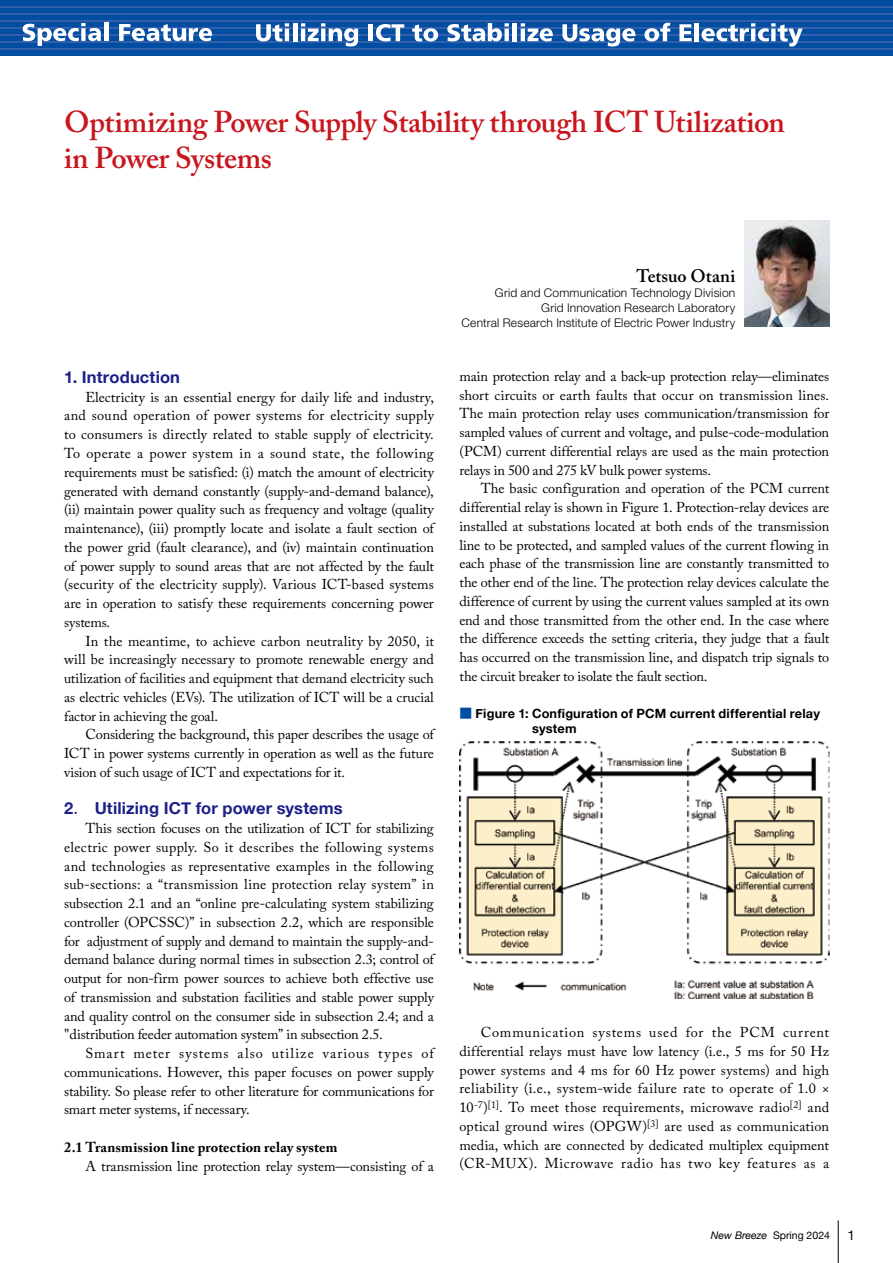
<style>
.page{position:relative;width:893px;height:1263px;background:#fff}
.page>*{position:absolute;margin:0;border:0;box-sizing:border-box;transform-origin:0 0}
.t1{font:600 30px/36px "Adobe Caslon Pro";letter-spacing:-.015em;color:#c8161e}
.t2{font:600 18px "Adobe Caslon Pro";color:#000}
.t3{font:700 16.5px "Helvetica Neue";letter-spacing:.01em;color:#1d2088}
.t4{font:14.25px/18.8px "Adobe Caslon Pro";letter-spacing:-.01em;color:#000;text-align:justify}
.t5{font:700 14.25px "Adobe Caslon Pro";letter-spacing:.01em;color:#000}
.t6{font:13.5px "Helvetica Neue";color:#000}
.t7{font:700 12.75px/15px "Helvetica Neue";letter-spacing:.015em;color:#000}
.t8{font:300 12px/15px "Helvetica Neue LT Std";letter-spacing:.015em;color:#000;text-align:right}
.t9{font:10.5px "Helvetica Neue";color:#000}
.s1{font-family:"Koz Min Pro";font-weight:400}
.s2{font-family:"Shin Go Pro";font-weight:400;color:#004ea2}
.s3{font-style:italic}
</style>
<div class="page">
<div style="left:0;top:0;width:893px;height:56px;background:#004ea2"></div>
<hr style="left:0;top:6px;width:893px;height:2px;background:#3d62ad">
<hr style="left:0;top:13px;width:893px;height:2px;background:#3d62ad">
<hr style="left:0;top:20px;width:893px;height:2px;background:#3d62ad">
<hr style="left:0;top:27px;width:893px;height:2px;background:#3d62ad">
<hr style="left:0;top:34px;width:893px;height:2px;background:#3d62ad">
<hr style="left:0;top:41px;width:893px;height:2px;background:#3d62ad">
<hr style="left:0;top:48px;width:893px;height:2px;background:#3d62ad">
<svg style="left:23px;top:23px;width:78px;height:23px"></svg>
<hr style="left:104px;top:23px;width:4px;height:18px;background:#fff">
<svg style="left:119px;top:24px;width:93px;height:17px"></svg>
<svg style="left:256px;top:23px;width:33px;height:18px"></svg>
<hr style="left:293px;top:23px;width:4px;height:18px;background:#fff">
<svg style="left:301px;top:23px;width:57px;height:24px"></svg>
<hr style="left:369px;top:24px;width:4px;height:17px;background:#fff">
<svg style="left:376px;top:24px;width:28px;height:17px"></svg>
<svg style="left:412px;top:24px;width:26px;height:17px"></svg>
<svg style="left:447px;top:23px;width:62px;height:18px"></svg>
<hr style="left:513px;top:23px;width:4px;height:18px;background:#fff">
<svg style="left:521px;top:23px;width:32px;height:18px"></svg>
<svg style="left:562px;top:24px;width:73px;height:23px"></svg>
<svg style="left:644px;top:23px;width:26px;height:18px"></svg>
<svg style="left:679px;top:24px;width:13px;height:17px"></svg>
<hr style="left:695px;top:23px;width:4px;height:18px;background:#fff">
<svg style="left:702px;top:23px;width:101px;height:24px"></svg>
<img style="left:459px;top:741px;width:370px;height:257px">
<img style="left:744px;top:220px;width:85px;height:107px">
<hr style="left:838px;top:1220px;width:1px;height:43px;background:#000">
<h1 class="t1" style="left:64px;top:103px;width:722px">Optimizing Power Supply Stability through ICT Utilization in Power Systems</h1>
<p class="t3" style="left:64px;top:364px;width:117px">1. Introduction</p>
<p class="t4" style="left:64px;top:387px;width:371px;text-indent:21px">Electricity is an essential energy for daily life and industry, and sound operation of power systems for electricity supply to consumers is directly related to stable supply of electricity.<br>To operate a power system in a sound state, the following requirements must be satisfied: (i) match the amount of electricity generated with demand constantly (supply-and-demand balance), (ii) maintain power quality such as frequency and voltage (quality maintenance), (iii) promptly locate and isolate a fault section of the power grid (fault clearance), and (iv) maintain continuation of power supply to sound areas that are not affected by the fault (security of the electricity supply). Various ICT-based systems are in operation to satisfy these requirements concerning power systems.</p>
<p class="t4" style="left:64px;top:631px;width:371px;text-indent:21px">In the meantime, to achieve carbon neutrality by 2050, it will be increasingly necessary to promote renewable energy and utilization of facilities and equipment that demand electricity such as electric vehicles (EVs). The utilization of ICT will be a crucial factor in achieving the goal.</p>
<p class="t4" style="left:64px;top:725px;width:371px;text-indent:21px">Considering the background, this paper describes the usage of ICT in power systems currently in operation as well as the future vision of such usage of ICT and expectations for it.</p>
<p class="t3" style="left:64px;top:795px;width:280px">2<span class="s1">．</span> Utilizing ICT for power systems</p>
<p class="t4" style="left:64px;top:819px;width:371px;text-indent:21px">This section focuses on the utilization of ICT for stabilizing electric power supply. So it describes the following systems and technologies as representative examples in the following sub-sections: a “transmission line protection relay system” in subsection 2.1 and an “online pre-calculating system stabilizing controller (OPCSSC)” in subsection 2.2, which are responsible for adjustment of supply and demand to maintain the supply-and&shy;demand balance during normal times in subsection 2.3; control of output for non-firm power sources to achieve both effective use of transmission and substation facilities and stable power supply and quality control on the consumer side in subsection 2.4; and a "distribution feeder automation system” in subsection 2.5.</p>
<p class="t4" style="left:64px;top:1044px;width:371px;text-indent:21px">Smart meter systems also utilize various types of communications. However, this paper focuses on power supply stability. So please refer to other literature for communications for smart meter systems, if necessary.</p>
<p class="t5" style="left:64px;top:1138px;width:275px">2.1 Transmission line protection relay system</p>
<p class="t4" style="left:85px;top:1156px;width:350px">A transmission line protection relay system—consisting of a</p>
<p class="t2" style="left:637px;top:265px;width:100px">Tetsuo Otani</p>
<p class="t8" style="left:462px;top:285px;width:275px">Grid and Communication Technology Division<br>Grid Innovation Research Laboratory<br>Central Research Institute of Electric Power Industry</p>
<p class="t4" style="left:459px;top:367px;width:371px">main protection relay and a back-up protection relay—eliminates short circuits or earth faults that occur on transmission lines.<br>The main protection relay uses communication/transmission for sampled values of current and voltage, and pulse-code-modulation (PCM) current differential relays are used as the main protection relays in 500 and 275 kV bulk power systems.</p>
<p class="t4" style="left:459px;top:479px;width:371px;text-indent:21px">The basic configuration and operation of the PCM current differential relay is shown in Figure 1. Protection-relay devices are installed at substations located at both ends of the transmission line to be protected, and sampled values of the current flowing in each phase of the transmission line are constantly transmitted to the other end of the line. The protection relay devices calculate the difference of current by using the current values sampled at its own end and those transmitted from the other end. In the case where the difference exceeds the setting criteria, they judge that a fault has occurred on the transmission line, and dispatch trip signals to the circuit breaker to isolate the fault section.</p>
<p class="t7" style="left:532px;top:706px;width:289px;text-indent:-73px"><span class="s2">■</span> Figure 1: Configuration of PCM current differential relay system</p>
<p class="t4" style="left:459px;top:1023px;width:371px;text-indent:21px">Communication systems used for the PCM current differential relays must have low latency (i.e., 5 ms for 50 Hz power systems and 4 ms for 60 Hz power systems) and high reliability (i.e., system-wide failure rate to operate of 1.0 × 10<sup>-7</sup>)<sup>[1]</sup>. To meet those requirements, microwave radio<sup>[2]</sup> and optical ground wires (OPGW)<sup>[3]</sup> are used as communication media, which are connected by dedicated multiplex equipment (CR-MUX). Microwave radio has two key features as a</p>
<p class="t9" style="left:711px;top:1227px;width:121px"><span class="s3">New Breeze</span> Spring 2024</p>
<p class="t6" style="left:847px;top:1225px;width:9px">1</p>
</div>
